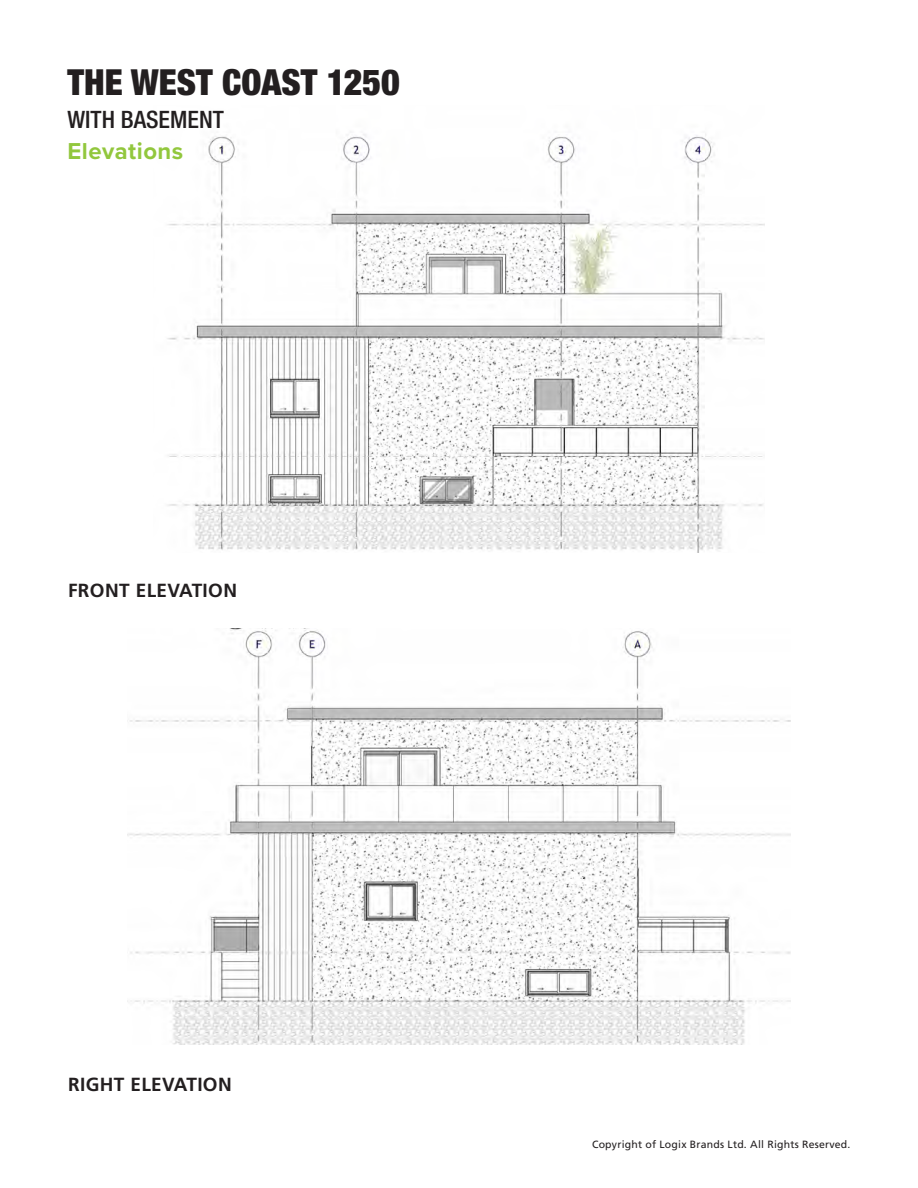
<style>
.page{position:relative;width:918px;height:1188px;background:#fff}
.page>*{position:absolute;margin:0;border:0;box-sizing:border-box;transform-origin:0 0}
.t1{font:900 condensed 36px "Helvetica Neue LT Std";color:#231f20}
.t2{font:500 condensed 24px "Helvetica Neue LT Std";color:#231f20}
.t3{font:700 23.85px "Proxima Nova";letter-spacing:.02em;color:#92c73d}
.t4{font:700 19.05px "Frutiger LT Std";letter-spacing:.02em;color:#231f20}
.t5{font:10.5px "Frutiger LT Std";letter-spacing:.02em;color:#231f20}
</style>
<div class="page">
<img style="left:167px;top:134px;width:598px;height:419px">
<img style="left:127px;top:629px;width:664px;height:415px">
<p class="t1" style="left:68px;top:60px;width:334px">THE WEST COAST 1250</p>
<p class="t2" style="left:68px;top:105px;width:158px">WITH BASEMENT</p>
<p class="t3" style="left:68px;top:134px;width:117px">Elevations</p>
<p class="t4" style="left:68px;top:579px;width:171px">FRONT ELEVATION</p>
<p class="t4" style="left:68px;top:1073px;width:165px">RIGHT ELEVATION</p>
<p class="t5" style="left:592px;top:1139px;width:260px">Copyright of Logix Brands Ltd. All Rights Reserved.</p>
</div>
